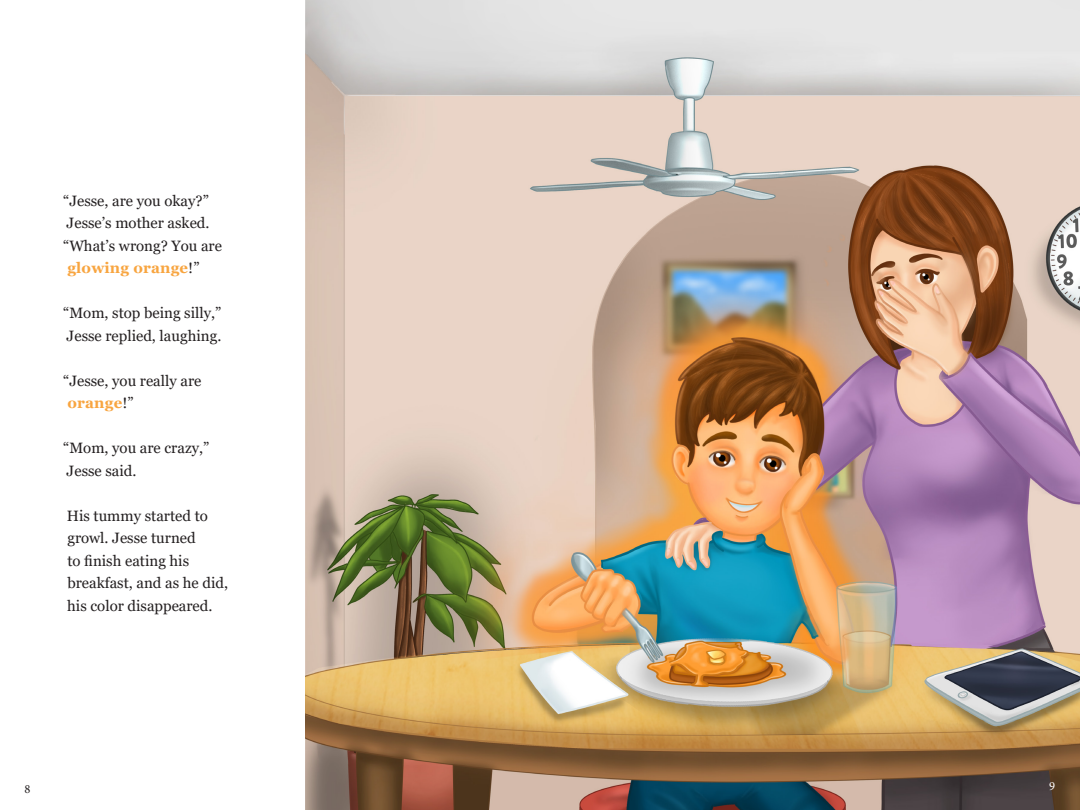
<style>
.page{position:relative;width:1080px;height:810px;background:#fff}
.page>*{position:absolute;margin:0;border:0;box-sizing:border-box;transform-origin:0 0}
.t1{font:15px/22.5px "Georgia";color:#231f20}
.t2{font:12.5px "Minion Pro";color:#231f20}
.t3{font:12.5px "Minion Pro";color:#fff}
.s1{font-weight:700;color:#f8a540}
</style>
<div class="page">
<img style="left:305px;top:0;width:775px;height:810px">
<p class="t1" style="left:63px;top:190px;width:160px">“Jesse, are you okay?”<br>Jesse’s mother asked. “What’s wrong? You are <span class="s1">glowing orange</span>!”</p>
<p class="t1" style="left:63px;top:302px;width:160px">“Mom, stop being silly,”<br>Jesse replied, laughing.</p>
<p class="t1" style="left:63px;top:370px;width:140px">“Jesse, you really are <span class="s1">orange</span>!”</p>
<p class="t1" style="left:63px;top:437px;width:148px">“Mom, you are crazy,”<br>Jesse said.</p>
<p class="t1" style="left:67px;top:505px;width:163px">His tummy started to growl. Jesse turned<br>to finish eating his breakfast, and as he did, his color disappeared.</p>
<p class="t2" style="left:24px;top:780px;width:8px">8</p>
<p class="t3" style="left:1049px;top:777px;width:7px">9</p>
</div>
